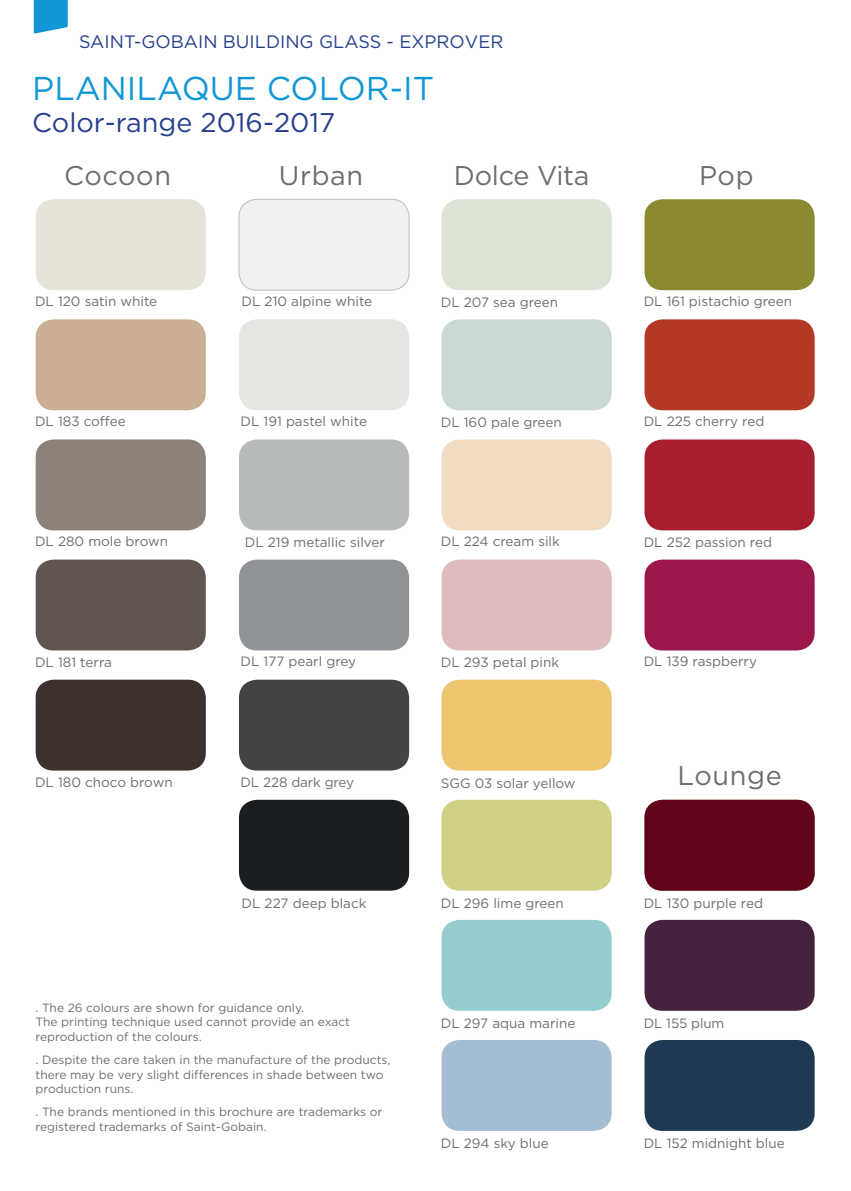
<style>
.page{position:relative;width:851px;height:1191px;background:#fff}
.page>*{position:absolute;margin:0;border:0;box-sizing:border-box;transform-origin:0 0}
.t1{font:33px "Gotham";color:#1197d6}
.t2{font:27px "Gotham";letter-spacing:.025em;color:#6c6d70}
.t3{font:27px "Gotham";color:#253f8e}
.t4{font:27px "Gotham";letter-spacing:-.01em;color:#6c6d70}
.t5{font:18px "Gotham";color:#253f8e}
.t6{font:13.5px "Gotham";color:#6c6d70}
.t7{font:12px/14.4px "Gotham";color:#6c6d70}
</style>
<div class="page">
<div style="left:441px;top:199px;width:170px;height:91px;background:#dce4d5;border-radius:18px"></div>
<div style="left:239px;top:199px;width:170px;height:91px;background:#eef1ef;border-radius:18px"></div>
<div style="left:239px;top:199px;width:170px;height:91px;border:1px solid #bcbdc0;border-radius:18px"></div>
<div style="left:36px;top:199px;width:170px;height:91px;background:#e6e2d8;border-radius:18px"></div>
<div style="left:644px;top:199px;width:170px;height:91px;background:#8b8a30;border-radius:18px"></div>
<div style="left:441px;top:319px;width:170px;height:91px;background:#cadad3;border-radius:18px"></div>
<div style="left:239px;top:319px;width:170px;height:91px;background:#e4e6e2;border-radius:18px"></div>
<div style="left:36px;top:319px;width:170px;height:91px;background:#caaf94;border-radius:18px"></div>
<div style="left:644px;top:319px;width:170px;height:91px;background:#b33925;border-radius:18px"></div>
<div style="left:441px;top:439px;width:170px;height:91px;background:#efdcc2;border-radius:18px"></div>
<div style="left:239px;top:439px;width:170px;height:91px;background:#b7bbbb;border-radius:18px"></div>
<div style="left:36px;top:439px;width:170px;height:91px;background:#8d817a;border-radius:18px"></div>
<div style="left:644px;top:439px;width:170px;height:91px;background:#a71e30;border-radius:18px"></div>
<div style="left:441px;top:559px;width:170px;height:91px;background:#debcbe;border-radius:18px"></div>
<div style="left:239px;top:559px;width:170px;height:91px;background:#909499;border-radius:18px"></div>
<div style="left:36px;top:559px;width:170px;height:91px;background:#625550;border-radius:18px"></div>
<div style="left:644px;top:559px;width:170px;height:91px;background:#9a164b;border-radius:18px"></div>
<div style="left:441px;top:679px;width:170px;height:91px;background:#eec56f;border-radius:18px"></div>
<div style="left:239px;top:679px;width:170px;height:91px;background:#434345;border-radius:18px"></div>
<div style="left:36px;top:679px;width:170px;height:91px;background:#3c312d;border-radius:18px"></div>
<div style="left:441px;top:799px;width:170px;height:91px;background:#d0d184;border-radius:18px"></div>
<div style="left:239px;top:799px;width:170px;height:91px;background:#1b1e21;border-radius:18px"></div>
<div style="left:644px;top:799px;width:170px;height:91px;background:#610419;border-radius:18px"></div>
<div style="left:441px;top:920px;width:170px;height:90px;background:#95cdce;border-radius:18px"></div>
<div style="left:644px;top:920px;width:170px;height:90px;background:#45223d;border-radius:18px"></div>
<div style="left:441px;top:1040px;width:170px;height:90px;background:#a4bdd3;border-radius:18px"></div>
<div style="left:644px;top:1040px;width:170px;height:90px;background:#1e3951;border-radius:18px"></div>
<svg style="left:34px;top:0;width:34px;height:33px"></svg>
<h3 class="t5" style="left:79px;top:32px;width:426px">SAINT-GOBAIN BUILDING GLASS - EXPROVER</h3>
<h1 class="t1" style="left:32px;top:70px;width:403px">PLANILAQUE COLOR-IT</h1>
<h2 class="t3" style="left:32px;top:108px;width:304px">Color-range 2016-2017</h2>
<h2 class="t2" style="left:64px;top:161px;width:109px">Cocoon</h2>
<h2 class="t2" style="left:279px;top:161px;width:86px">Urban</h2>
<h2 class="t4" style="left:453px;top:161px;width:137px">Dolce Vita</h2>
<h2 class="t2" style="left:699px;top:161px;width:56px">Pop</h2>
<p class="t6" style="left:35px;top:294px;width:124px">DL 120 satin white</p>
<p class="t6" style="left:241px;top:294px;width:132px">DL 210 alpine white</p>
<p class="t6" style="left:440px;top:294px;width:119px">DL 207 sea green</p>
<p class="t6" style="left:643px;top:294px;width:150px">DL 161 pistachio green</p>
<p class="t6" style="left:35px;top:414px;width:92px">DL 183 coffee</p>
<p class="t6" style="left:240px;top:414px;width:128px">DL 191 pastel white</p>
<p class="t6" style="left:440px;top:414px;width:123px">DL 160 pale green</p>
<p class="t6" style="left:643px;top:414px;width:122px">DL 225 cherry red</p>
<p class="t6" style="left:35px;top:534px;width:134px">DL 280 mole brown</p>
<p class="t6" style="left:245px;top:534px;width:141px">DL 219 metallic silver</p>
<p class="t6" style="left:440px;top:534px;width:120px">DL 224 cream silk</p>
<p class="t6" style="left:643px;top:534px;width:130px">DL 252 passion red</p>
<p class="t6" style="left:35px;top:654px;width:78px">DL 181 terra</p>
<p class="t6" style="left:240px;top:654px;width:117px">DL 177 pearl grey</p>
<p class="t6" style="left:440px;top:655px;width:120px">DL 293 petal pink</p>
<p class="t6" style="left:643px;top:654px;width:115px">DL 139 raspberry</p>
<p class="t6" style="left:35px;top:775px;width:139px">DL 180 choco brown</p>
<p class="t6" style="left:240px;top:775px;width:115px">DL 228 dark grey</p>
<p class="t6" style="left:440px;top:775px;width:136px">SGG 03 solar yellow</p>
<h2 class="t2" style="left:677px;top:760px;width:106px">Lounge</h2>
<p class="t6" style="left:241px;top:895px;width:126px">DL 227 deep black</p>
<p class="t6" style="left:440px;top:895px;width:124px">DL 296 lime green</p>
<p class="t6" style="left:643px;top:895px;width:121px">DL 130 purple red</p>
<p class="t7" style="left:35px;top:1000px;width:316px">. The 26 colours are shown for guidance only.<br>The printing technique used cannot provide an exact reproduction of the colours.</p>
<p class="t7" style="left:35px;top:1052px;width:356px">. Despite the care taken in the manufacture of the products, there may be very slight differences in shade between two production runs.</p>
<p class="t7" style="left:35px;top:1104px;width:348px">. The brands mentioned in this brochure are trademarks or registered trademarks of Saint-Gobain.</p>
<p class="t6" style="left:440px;top:1015px;width:136px">DL 297 aqua marine</p>
<p class="t6" style="left:643px;top:1015px;width:82px">DL 155 plum</p>
<p class="t6" style="left:440px;top:1136px;width:109px">DL 294 sky blue</p>
<p class="t6" style="left:643px;top:1135px;width:142px">DL 152 midnight blue</p>
</div>
